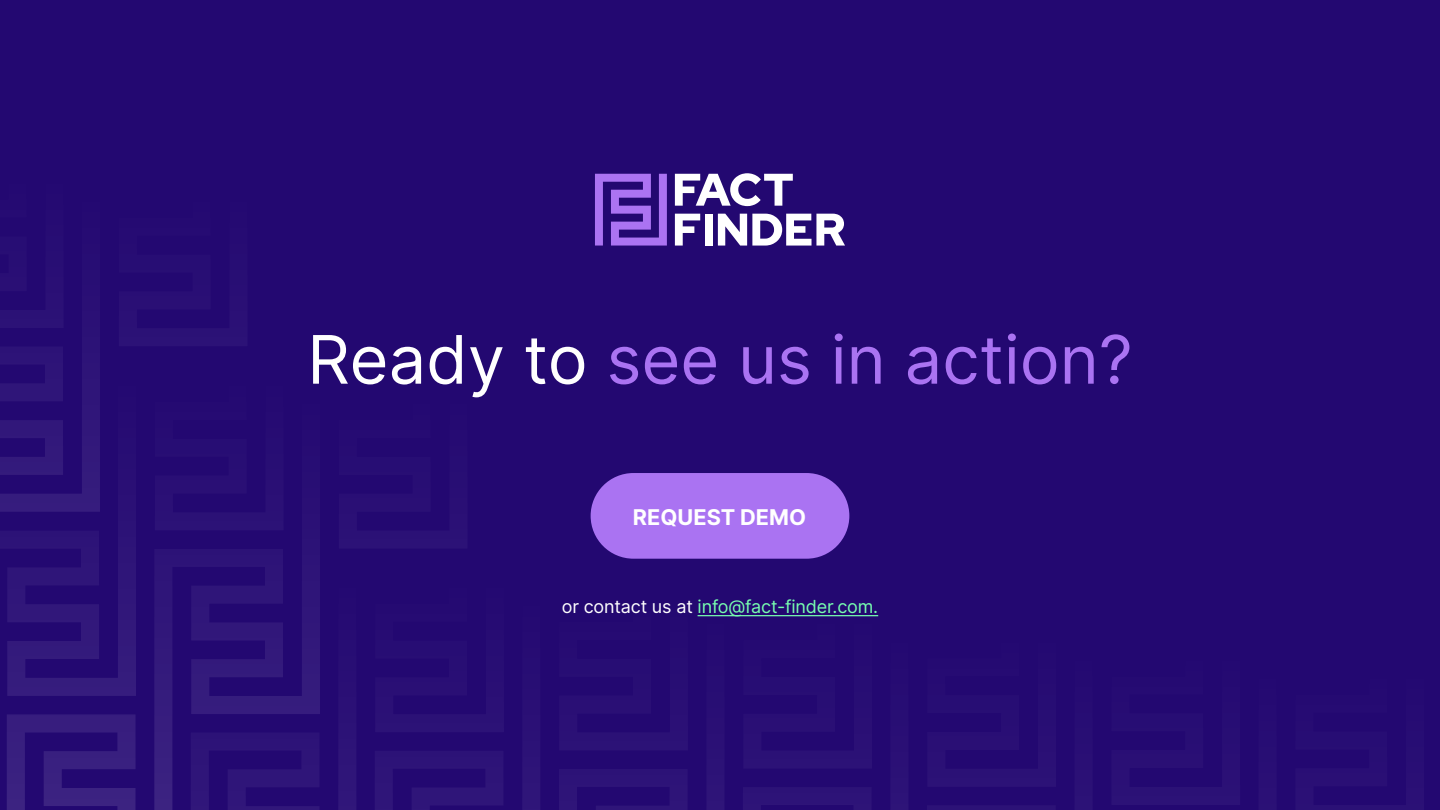
<style>
.page{position:relative;width:1440px;height:810px;background:#230871}
.page>*{position:absolute;margin:0;border:0;box-sizing:border-box;transform-origin:0 0}
.t1{font:66.9px "Inter";color:#aa73f2}
.t2{font:700 21.75px "Inter";color:#fff}
.t3{font:18px "Inter";letter-spacing:-.01em;color:#77ffb0}
.s1{color:#fff}
</style>
<div class="page">
<svg style="left:891px;top:793px;width:17px;height:17px"></svg>
<svg style="left:697px;top:615px;width:175px;height:195px"></svg>
<svg style="left:523px;top:757px;width:164px;height:53px"></svg>
<svg style="left:468px;top:757px;width:35px;height:48px"></svg>
<svg style="left:7px;top:555px;width:461px;height:255px"></svg>
<svg style="left:0;top:537px;width:284px;height:159px"></svg>
<svg style="left:0;top:353px;width:100px;height:159px"></svg>
<svg style="left:675px;top:173px;width:118px;height:33px"></svg>
<svg style="left:675px;top:214px;width:25px;height:32px"></svg>
<div style="left:705px;top:214px;width:8px;height:32px;background:#fff"></div>
<svg style="left:718px;top:214px;width:127px;height:32px"></svg>
<svg style="left:595px;top:174px;width:72px;height:72px"></svg>
<div style="left:591px;top:473px;width:258px;height:86px;background:#aa73f2;border-radius:43px"></div>
<hr style="left:698px;top:615px;width:180px;height:1px;background:#77ffb0">
<h1 class="t1" style="left:307px;top:311px;width:827px"><span class="s1">Ready to</span> see us in action?</h1>
<p class="t2" style="left:633px;top:501px;width:175px">REQUEST DEMO</p>
<p class="t3" style="left:562px;top:593px;width:318px"><span class="s1">or contact us at</span> info@fact-finder.com.</p>
</div>
